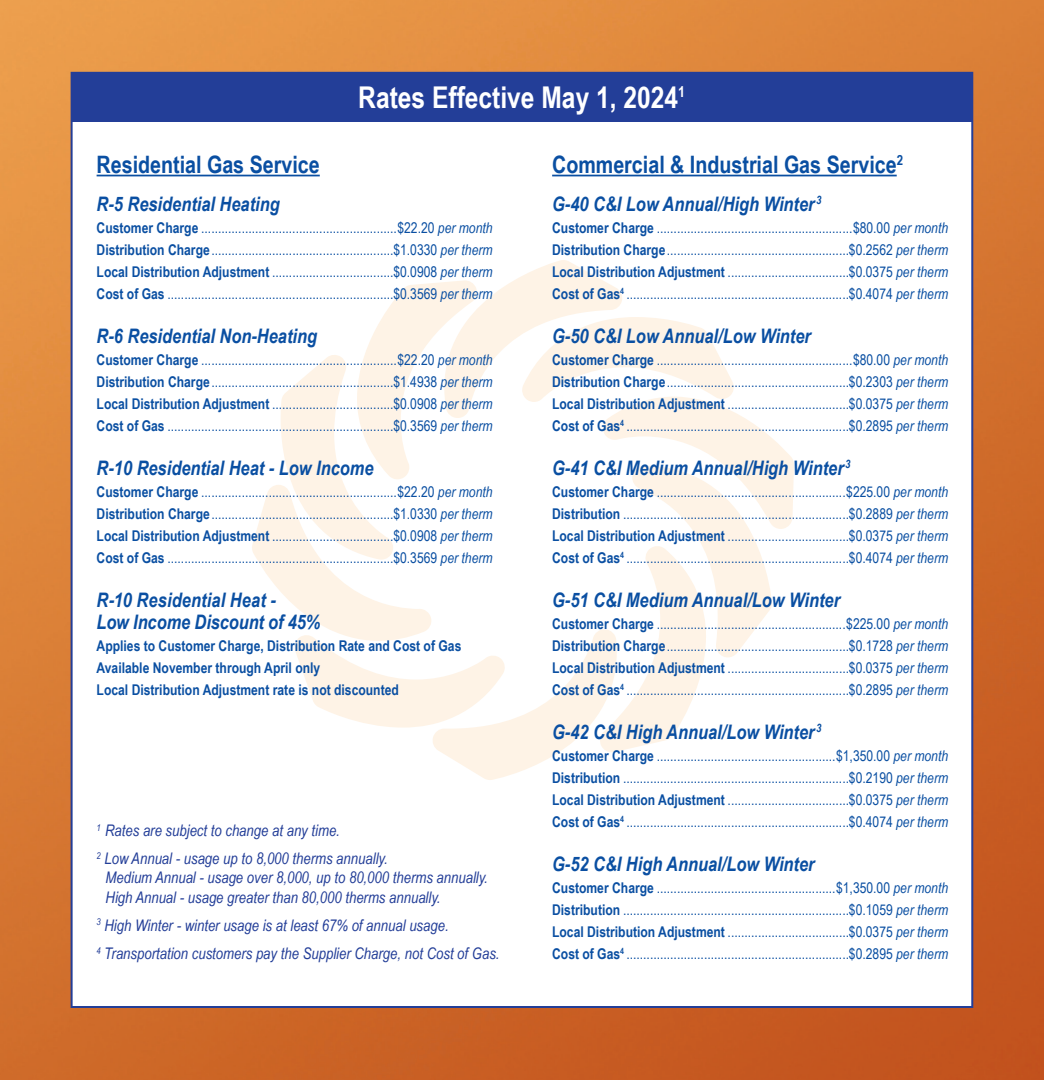
<style>
.page{position:relative;width:1044px;height:1080px;background:#fff}
.page>*{position:absolute;margin:0;border:0;box-sizing:border-box;transform-origin:0 0}
.t1{font:700 30px "Arial Narrow";color:#fff}
.t2{font:700 24px "Arial Narrow";color:#0a4fa2}
.t3{font:italic 700 20px/22px "Arial Narrow";color:#0a4fa2}
.t4{font:italic 16px/19.2px "Arial Narrow";color:#233e98}
.t5{font:14.8px "Arial Narrow";color:#0a4fa2}
.t6{font:700 14.8px "Arial Narrow";color:#0a4fa2}
.s1{font-weight:700}
.s2{font-style:italic}
</style>
<div class="page">
<img style="left:0;top:0;width:1044px;height:1080px">
<div style="left:71px;top:72px;width:902px;height:936px;background:#fff;border:2px solid #233e98"></div>
<div style="left:71px;top:72px;width:901px;height:50px;background:#233e98"></div>
<svg style="left:252px;top:260px;width:542px;height:520px"></svg>
<hr style="left:97px;top:175px;width:223px;height:1px;background:#0a4fa2">
<hr style="left:552px;top:175px;width:345px;height:1px;background:#0a4fa2">
<p class="t1" style="left:358px;top:75px;width:328px">Rates Effective May 1, 2024<sup>1</sup></p>
<p class="t2" style="left:97px;top:146px;width:225px">Residential Gas Service</p>
<p class="t3" style="left:97px;top:192px;width:185px">R-5 Residential Heating</p>
<p class="t5" style="left:97px;top:217px;width:397px"><span class="s1">Customer Charge</span> ..........................................................$22.20 <span class="s2">per month</span></p>
<p class="t5" style="left:97px;top:239px;width:397px"><span class="s1">Distribution Charge</span>......................................................$1.0330 <span class="s2">per therm</span></p>
<p class="t5" style="left:97px;top:261px;width:397px"><span class="s1">Local Distribution Adjustment</span> ....................................$0.0908 <span class="s2">per therm</span></p>
<p class="t5" style="left:97px;top:283px;width:397px"><span class="s1">Cost of Gas</span> ...................................................................$0.3569 <span class="s2">per therm</span></p>
<p class="t3" style="left:97px;top:324px;width:222px">R-6 Residential Non-Heating</p>
<p class="t5" style="left:97px;top:349px;width:397px"><span class="s1">Customer Charge</span> ..........................................................$22.20 <span class="s2">per month</span></p>
<p class="t5" style="left:97px;top:371px;width:397px"><span class="s1">Distribution Charge</span>......................................................$1.4938 <span class="s2">per therm</span></p>
<p class="t5" style="left:97px;top:393px;width:397px"><span class="s1">Local Distribution Adjustment</span> ....................................$0.0908 <span class="s2">per therm</span></p>
<p class="t5" style="left:97px;top:415px;width:397px"><span class="s1">Cost of Gas</span> ...................................................................$0.3569 <span class="s2">per therm</span></p>
<p class="t3" style="left:97px;top:456px;width:279px">R-10 Residential Heat - Low Income</p>
<p class="t5" style="left:97px;top:481px;width:397px"><span class="s1">Customer Charge</span> ..........................................................$22.20 <span class="s2">per month</span></p>
<p class="t5" style="left:97px;top:503px;width:397px"><span class="s1">Distribution Charge</span>......................................................$1.0330 <span class="s2">per therm</span></p>
<p class="t5" style="left:97px;top:525px;width:397px"><span class="s1">Local Distribution Adjustment</span> ....................................$0.0908 <span class="s2">per therm</span></p>
<p class="t5" style="left:97px;top:547px;width:397px"><span class="s1">Cost of Gas</span> ...................................................................$0.3569 <span class="s2">per therm</span></p>
<p class="t3" style="left:97px;top:588px;width:225px">R-10 Residential Heat -<br>Low Income Discount of 45%</p>
<p class="t6" style="left:97px;top:635px;width:366px">Applies to Customer Charge, Distribution Rate and Cost of Gas</p>
<p class="t6" style="left:97px;top:657px;width:225px">Available November through April only</p>
<p class="t6" style="left:97px;top:679px;width:304px">Local Distribution Adjustment rate is not discounted</p>
<p class="t4" style="left:97px;top:820px;width:245px"><sup>1</sup> Rates are subject to change at any time.</p>
<p class="t4" style="left:106px;top:849px;width:384px;text-indent:-9px"><sup>2</sup> Low Annual - usage up to 8,000 therms annually.<br>Medium Annual - usage over 8,000, up to 80,000 therms annually.<br>High Annual - usage greater than 80,000 therms annually.</p>
<p class="t4" style="left:97px;top:915px;width:354px"><sup>3</sup> High Winter - winter usage is at least 67% of annual usage.</p>
<p class="t4" style="left:97px;top:943px;width:405px"><sup>4</sup> Transportation customers pay the Supplier Charge, not Cost of Gas.</p>
<p class="t2" style="left:552px;top:146px;width:352px">Commercial &amp; Industrial Gas Service<sup>2</sup></p>
<p class="t3" style="left:552px;top:192px;width:271px">G-40 C&amp;I Low Annual/High Winter <sup>3</sup></p>
<p class="t5" style="left:552px;top:217px;width:397px"><span class="s1">Customer Charge</span> ..........................................................$80.00 <span class="s2">per month</span></p>
<p class="t5" style="left:552px;top:239px;width:397px"><span class="s1">Distribution Charge</span>......................................................$0.2562 <span class="s2">per therm</span></p>
<p class="t5" style="left:552px;top:261px;width:397px"><span class="s1">Local Distribution Adjustment</span> ....................................$0.0375 <span class="s2">per therm</span></p>
<p class="t5" style="left:552px;top:283px;width:397px"><span class="s1">Cost of Gas</span><sup>4</sup> ..................................................................$0.4074 <span class="s2">per therm</span></p>
<p class="t3" style="left:552px;top:324px;width:260px">G-50 C&amp;I Low Annual/Low Winter</p>
<p class="t5" style="left:552px;top:349px;width:397px"><span class="s1">Customer Charge</span> ..........................................................$80.00 <span class="s2">per month</span></p>
<p class="t5" style="left:552px;top:371px;width:397px"><span class="s1">Distribution Charge</span>......................................................$0.2303 <span class="s2">per therm</span></p>
<p class="t5" style="left:552px;top:393px;width:397px"><span class="s1">Local Distribution Adjustment</span> ....................................$0.0375 <span class="s2">per therm</span></p>
<p class="t5" style="left:552px;top:415px;width:397px"><span class="s1">Cost of Gas</span><sup>4</sup> ..................................................................$0.2895 <span class="s2">per therm</span></p>
<p class="t3" style="left:552px;top:456px;width:300px">G-41 C&amp;I Medium Annual/High Winter <sup>3</sup></p>
<p class="t5" style="left:552px;top:481px;width:397px"><span class="s1">Customer Charge</span> ........................................................$225.00 <span class="s2">per month</span></p>
<p class="t5" style="left:552px;top:503px;width:397px"><span class="s1">Distribution</span> ...................................................................$0.2889 <span class="s2">per therm</span></p>
<p class="t5" style="left:552px;top:525px;width:397px"><span class="s1">Local Distribution Adjustment</span> ....................................$0.0375 <span class="s2">per therm</span></p>
<p class="t5" style="left:552px;top:547px;width:397px"><span class="s1">Cost of Gas</span><sup>4</sup> ..................................................................$0.4074 <span class="s2">per therm</span></p>
<p class="t3" style="left:552px;top:588px;width:289px">G-51 C&amp;I Medium Annual/Low Winter</p>
<p class="t5" style="left:552px;top:613px;width:397px"><span class="s1">Customer Charge</span> ........................................................$225.00 <span class="s2">per month</span></p>
<p class="t5" style="left:552px;top:635px;width:397px"><span class="s1">Distribution Charge</span>......................................................$0.1728 <span class="s2">per therm</span></p>
<p class="t5" style="left:552px;top:657px;width:397px"><span class="s1">Local Distribution Adjustment</span> ....................................$0.0375 <span class="s2">per therm</span></p>
<p class="t5" style="left:552px;top:679px;width:397px"><span class="s1">Cost of Gas</span><sup>4</sup> ..................................................................$0.2895 <span class="s2">per therm</span></p>
<p class="t3" style="left:552px;top:720px;width:271px">G-42 C&amp;I High Annual/Low Winter <sup>3</sup></p>
<p class="t5" style="left:552px;top:745px;width:397px"><span class="s1">Customer Charge</span> .....................................................$1,350.00 <span class="s2">per month</span></p>
<p class="t5" style="left:552px;top:767px;width:397px"><span class="s1">Distribution</span> ...................................................................$0.2190 <span class="s2">per therm</span></p>
<p class="t5" style="left:552px;top:789px;width:397px"><span class="s1">Local Distribution Adjustment</span> ....................................$0.0375 <span class="s2">per therm</span></p>
<p class="t5" style="left:552px;top:811px;width:397px"><span class="s1">Cost of Gas</span><sup>4</sup> ..................................................................$0.4074 <span class="s2">per therm</span></p>
<p class="t3" style="left:552px;top:852px;width:264px">G-52 C&amp;I High Annual/Low Winter</p>
<p class="t5" style="left:552px;top:877px;width:397px"><span class="s1">Customer Charge</span> .....................................................$1,350.00 <span class="s2">per month</span></p>
<p class="t5" style="left:552px;top:899px;width:397px"><span class="s1">Distribution</span> ...................................................................$0.1059 <span class="s2">per therm</span></p>
<p class="t5" style="left:552px;top:921px;width:397px"><span class="s1">Local Distribution Adjustment</span> ....................................$0.0375 <span class="s2">per therm</span></p>
<p class="t5" style="left:552px;top:943px;width:397px"><span class="s1">Cost of Gas</span><sup>4</sup> ..................................................................$0.2895 <span class="s2">per therm</span></p>
</div>
